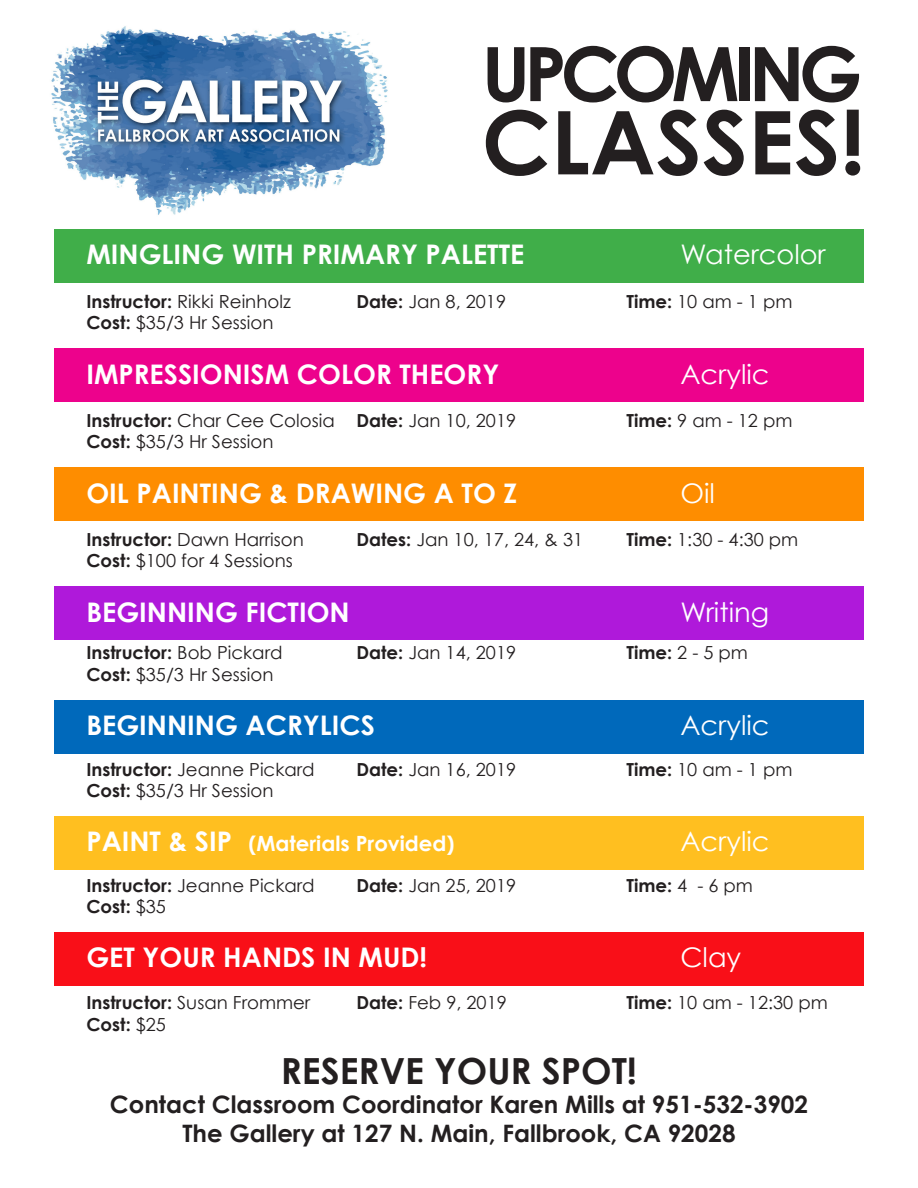
<style>
.page{position:relative;width:918px;height:1188px;background:#fff}
.page>*{position:absolute;margin:0;border:0;box-sizing:border-box;transform-origin:0 0}
.t1{font:700 87.9px "Century Gothic";color:#231f20}
.t2{font:700 75.15px "Century Gothic";letter-spacing:-.08em;color:#231f20}
.t3{font:700 36px "Century Gothic";color:#231f20}
.t4{font:700 27px "Century Gothic";color:#fff}
.t5{font:27px "Century Gothic";color:#fff}
.t6{font:700 24px "Century Gothic";color:#231f20}
.t7{font:700 21px "Century Gothic";color:#fff}
.t8{font:18px "Century Gothic";color:#231f20}
.t9{font:700 18px "Century Gothic";color:#231f20}
.s1{font-weight:700}
.s2{font-weight:400}
.s3{font-size:27px}
</style>
<div class="page">
<img style="left:51px;top:26px;width:337px;height:189px">
<div style="left:54px;top:586px;width:810px;height:54px;background:#af19da"></div>
<div style="left:54px;top:932px;width:810px;height:54px;background:#f90f18"></div>
<div style="left:54px;top:467px;width:810px;height:54px;background:#fe8d00"></div>
<div style="left:54px;top:348px;width:810px;height:54px;background:#ed028c"></div>
<div style="left:54px;top:229px;width:810px;height:54px;background:#40ae49"></div>
<div style="left:54px;top:700px;width:810px;height:54px;background:#0069bb"></div>
<div style="left:54px;top:816px;width:810px;height:54px;background:#ffbf20"></div>
<p class="t2" style="left:482px;top:27px;width:382px">UPCOMING</p>
<p class="t1" style="left:482px;top:87px;width:385px">CLASSES!</p>
<p class="t4" style="left:86px;top:238px;width:439px">MINGLING WITH PRIMARY PALETTE</p>
<p class="t5" style="left:680px;top:238px;width:147px">Watercolor</p>
<p class="t8" style="left:86px;top:290px;width:206px"><span class="s1">Instructor:</span> Rikki Reinholz</p>
<p class="t8" style="left:356px;top:290px;width:151px"><span class="s1">Date:</span> Jan 8, 2019</p>
<p class="t8" style="left:626px;top:290px;width:168px"><span class="s1">Time:</span> 10 am - 1 pm</p>
<p class="t8" style="left:86px;top:312px;width:189px"><span class="s1">Cost:</span> $35/3 Hr Session</p>
<p class="t4" style="left:86px;top:357px;width:414px">IMPRESSIONISM COLOR THEORY</p>
<p class="t5" style="left:680px;top:357px;width:91px">Acrylic</p>
<p class="t8" style="left:86px;top:409px;width:431px"><span class="s1">Instructor:</span> Char Cee Colosia <span class="s1">Date:</span> Jan 10, 2019</p>
<p class="t8" style="left:626px;top:409px;width:168px"><span class="s1">Time:</span> 9 am - 12 pm</p>
<p class="t8" style="left:86px;top:431px;width:189px"><span class="s1">Cost:</span> $35/3 Hr Session</p>
<p class="t4" style="left:86px;top:476px;width:432px">OIL PAINTING &amp; DRAWING A TO Z</p>
<p class="t5" style="left:680px;top:476px;width:36px">Oil</p>
<p class="t8" style="left:86px;top:528px;width:219px"><span class="s1">Instructor:</span> Dawn Harrison</p>
<p class="t8" style="left:356px;top:528px;width:228px"><span class="s1">Dates:</span> Jan 10, 17, 24, &amp; 31</p>
<p class="t8" style="left:626px;top:528px;width:173px"><span class="s1">Time:</span> 1:30 - 4:30 pm</p>
<p class="t8" style="left:86px;top:550px;width:208px"><span class="s1">Cost:</span> $100 for 4 Sessions</p>
<p class="t4" style="left:86px;top:595px;width:265px">BEGINNING FICTION</p>
<p class="t5" style="left:680px;top:595px;width:90px">Writing</p>
<p class="t9" style="left:86px;top:642px;width:198px">Instructor: <span class="s2">Bob Pickard</span></p>
<p class="t8" style="left:356px;top:642px;width:161px"><span class="s1">Date:</span> Jan 14, 2019</p>
<p class="t9" style="left:626px;top:642px;width:123px">Time: <span class="s2">2 - 5 pm</span></p>
<p class="t8" style="left:86px;top:664px;width:189px"><span class="s1">Cost:</span> $35/3 Hr Session</p>
<p class="t4" style="left:86px;top:709px;width:290px">BEGINNING ACRYLICS</p>
<p class="t5" style="left:680px;top:709px;width:91px">Acrylic</p>
<p class="t8" style="left:86px;top:758px;width:230px"><span class="s1">Instructor:</span> Jeanne Pickard</p>
<p class="t8" style="left:356px;top:758px;width:161px"><span class="s1">Date:</span> Jan 16, 2019</p>
<p class="t8" style="left:626px;top:758px;width:168px"><span class="s1">Time:</span> 10 am - 1 pm</p>
<p class="t8" style="left:86px;top:780px;width:189px"><span class="s1">Cost:</span> $35/3 Hr Session</p>
<p class="t7" style="left:86px;top:831px;width:370px"><span class="s3">PAINT &amp; SIP</span> (Materials Provided)</p>
<p class="t5" style="left:680px;top:825px;width:91px">Acrylic</p>
<p class="t8" style="left:86px;top:874px;width:230px"><span class="s1">Instructor:</span> Jeanne Pickard</p>
<p class="t8" style="left:356px;top:874px;width:161px"><span class="s1">Date:</span> Jan 25, 2019</p>
<p class="t9" style="left:626px;top:874px;width:128px">Time: <span class="s2">4 - 6 pm</span></p>
<p class="t9" style="left:86px;top:895px;width:81px">Cost: <span class="s2">$35</span></p>
<p class="t4" style="left:86px;top:941px;width:342px">GET YOUR HANDS IN MUD!</p>
<p class="t5" style="left:680px;top:941px;width:62px">Clay</p>
<p class="t8" style="left:86px;top:992px;width:226px"><span class="s1">Instructor:</span> Susan Frommer</p>
<p class="t8" style="left:356px;top:992px;width:152px"><span class="s1">Date:</span> Feb 9, 2019</p>
<p class="t8" style="left:626px;top:992px;width:203px"><span class="s1">Time:</span> 10 am - 12:30 pm</p>
<p class="t9" style="left:86px;top:1013px;width:81px">Cost: <span class="s2">$25</span></p>
<p class="t3" style="left:281px;top:1049px;width:358px">RESERVE YOUR SPOT!</p>
<p class="t6" style="left:110px;top:1089px;width:700px">Contact Classroom Coordinator Karen Mills at 951-532-3902</p>
<p class="t6" style="left:182px;top:1118px;width:555px">The Gallery at 127 N. Main, Fallbrook, CA 92028</p>
</div>
